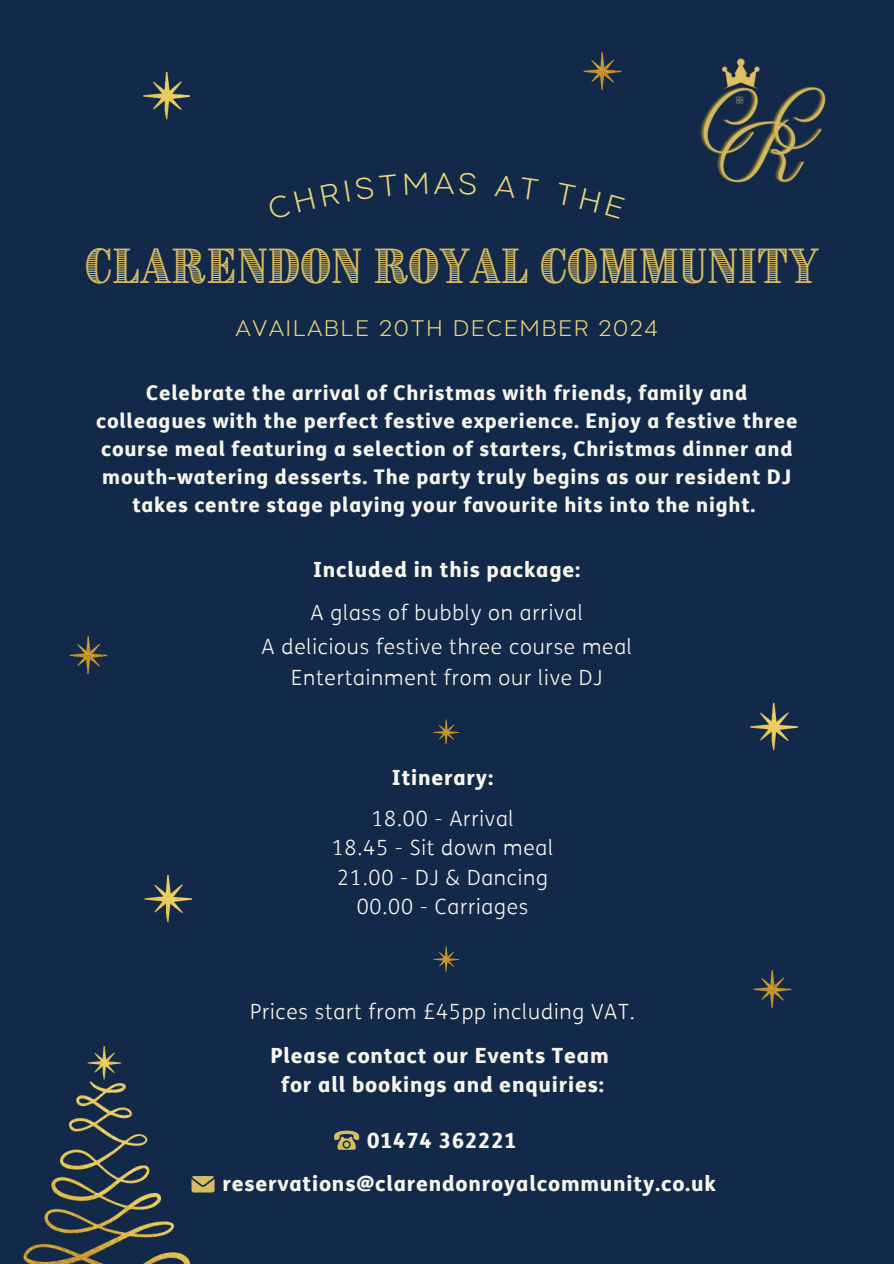
<style>
.page{position:relative;width:894px;height:1264px;background:#fff}
.page>*{position:absolute;margin:0;border:0;box-sizing:border-box;transform-origin:0 0}
.t1{font:42.15px "Brim Narrow Combined 1";color:#d6bb63}
.t2{font:300 34.95px "Ploni M Lv 2 AAA";color:#edd67a}
.t3{font:300 25.95px "Ploni M Lv 2 AAA";letter-spacing:.06em;color:#edd67a}
.t4{font:300 21px "FS Me";letter-spacing:.035em;color:#f8f5ed}
.t5{font:800 21px "FS Me";letter-spacing:.035em;color:#f8f5ed}
.t6{font:800 20.25px/28.2px "FS Me";letter-spacing:.035em;color:#f8f5ed;text-align:center}
</style>
<div class="page">
<div style="left:0;top:0;width:893px;height:1263px;background:#122949"></div>
<img style="left:23px;top:1046px;width:168px;height:217px">
<img style="left:700px;top:58px;width:126px;height:125px">
<img style="left:143px;top:71px;width:47px;height:48px">
<img style="left:583px;top:52px;width:39px;height:37px">
<img style="left:750px;top:702px;width:46px;height:48px">
<img style="left:69px;top:636px;width:39px;height:37px">
<img style="left:144px;top:875px;width:47px;height:47px">
<img style="left:753px;top:970px;width:39px;height:37px">
<svg style="left:191px;top:1176px;width:23px;height:16px"></svg>
<svg style="left:334px;top:1130px;width:26px;height:19px"></svg>
<img style="left:433px;top:719px;width:27px;height:25px">
<img style="left:433px;top:946px;width:27px;height:25px">
<h2 class="t2" style="left:434px;top:163px;width:21px">A</h2>
<h4 class="t1" style="left:85px;top:238px;width:734px">CLARENDON ROYAL COMMUNITY</h4>
<p class="t3" style="left:236px;top:313px;width:423px">AVAILABLE 20TH DECEMBER 2024</p>
<p class="t6" style="left:96px;top:378px;width:702px">Celebrate the arrival of Christmas with friends, family and colleagues with the perfect festive experience. Enjoy a festive three course meal featuring a selection of starters, Christmas dinner and mouth-watering desserts. The party truly begins as our resident DJ takes centre stage playing your favourite hits into the night.</p>
<p class="t5" style="left:313px;top:556px;width:269px">Included in this package:</p>
<p class="t4" style="left:310px;top:600px;width:274px">A glass of bubbly on arrival</p>
<p class="t4" style="left:261px;top:634px;width:372px">A delicious festive three course meal</p>
<h2 class="t4" style="left:291px;top:666px;width:313px">Entertainment from our live DJ</h2>
<h1 class="t5" style="left:392px;top:764px;width:103px">Itinerary:</h1>
<h3 class="t4" style="left:371px;top:806px;width:144px">18.00 - Arrival</h3>
<h4 class="t4" style="left:331px;top:836px;width:223px">18.45 - Sit down meal</h4>
<h4 class="t4" style="left:337px;top:865px;width:212px">21.00 - DJ &amp; Dancing</h4>
<p class="t4" style="left:356px;top:894px;width:173px">00.00 - Carriages</p>
<p class="t4" style="left:250px;top:999px;width:386px">Prices start from £45pp including VAT.</p>
<p class="t5" style="left:270px;top:1042px;width:340px">Please contact our Events Team</p>
<p class="t5" style="left:281px;top:1071px;width:324px">for all bookings and enquiries:</p>
<p class="t5" style="left:367px;top:1127px;width:151px">01474 362221</p>
<p class="t5" style="left:222px;top:1169px;width:495px">reservations@clarendonroyalcommunity.co.uk</p>
</div>
